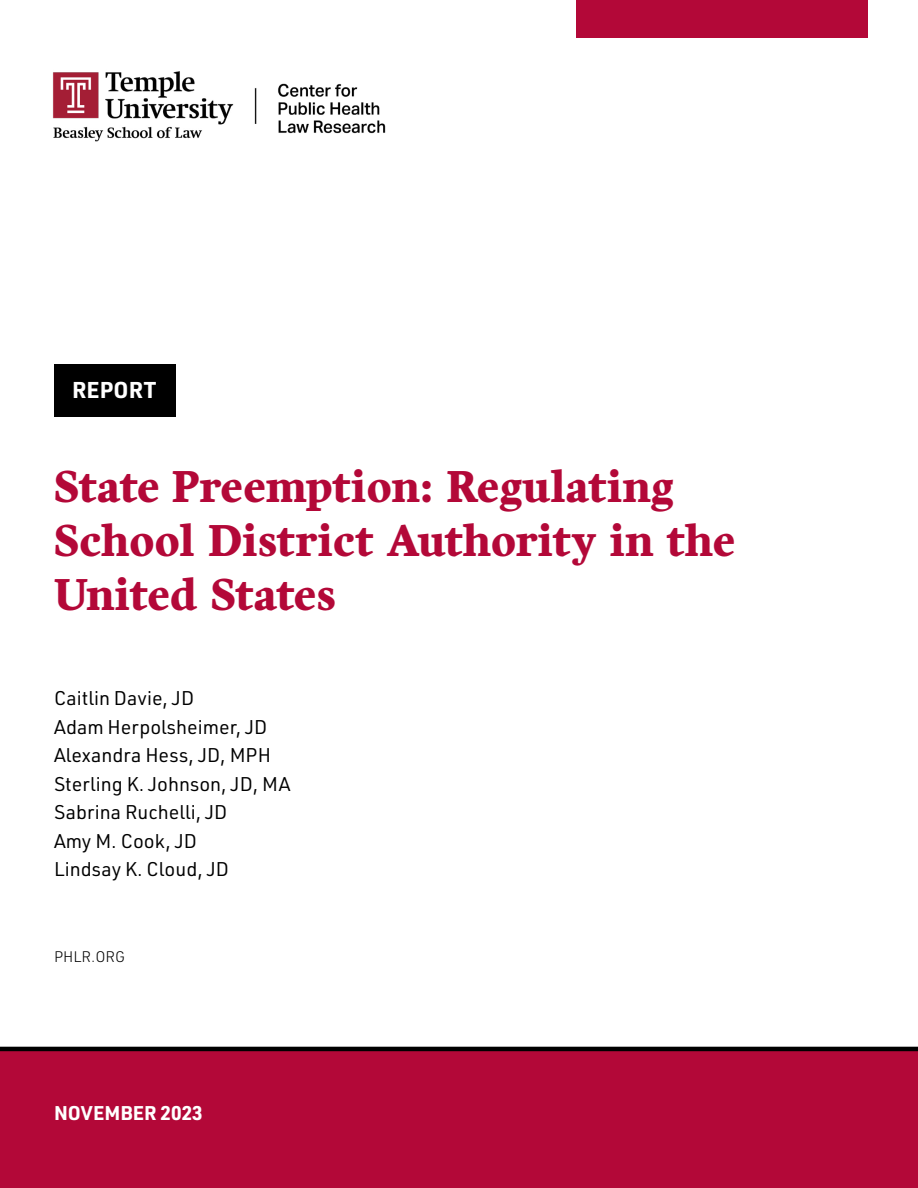
<style>
.page{position:relative;width:918px;height:1188px;background:#fff}
.page>*{position:absolute;margin:0;border:0;box-sizing:border-box;transform-origin:0 0}
.t1{font:900 45px/54px "Harfang";letter-spacing:-.01em;color:#b30838}
.t2{font:700 22.5px "URWDIN";letter-spacing:.01em;color:#fff}
.t3{font:19.5px/28.5px "URWDIN";color:#000}
.t4{font:700 19.5px "URWDIN";color:#fff}
.t5{font:300 15px "URWDIN";color:#000}
</style>
<div class="page">
<div style="left:576px;top:0;width:292px;height:38px;background:#b30838"></div>
<div style="left:54px;top:364px;width:122px;height:52px;background:#000"></div>
<img style="left:52px;top:71px;width:334px;height:71px">
<div style="left:0;top:1047px;width:918px;height:141px;background:#b30838"></div>
<p class="t2" style="left:72px;top:375px;width:86px">REPORT</p>
<h1 class="t1" style="left:54px;top:460px;width:682px">State Preemption: Regulating<br>School District Authority in the<br>United States</h1>
<p class="t3" style="left:54px;top:683px;width:238px">Caitlin Davie, JD<br>Adam Herpolsheimer, JD<br>Alexandra Hess, JD, MPH<br>Sterling K. Johnson, JD, MA<br>Sabrina Ruchelli, JD<br>Amy M. Cook, JD<br>Lindsay K. Cloud, JD</p>
<p class="t5" style="left:54px;top:947px;width:73px">PHLR.ORG</p>
<p class="t4" style="left:54px;top:1100px;width:150px">NOVEMBER 2023</p>
</div>
